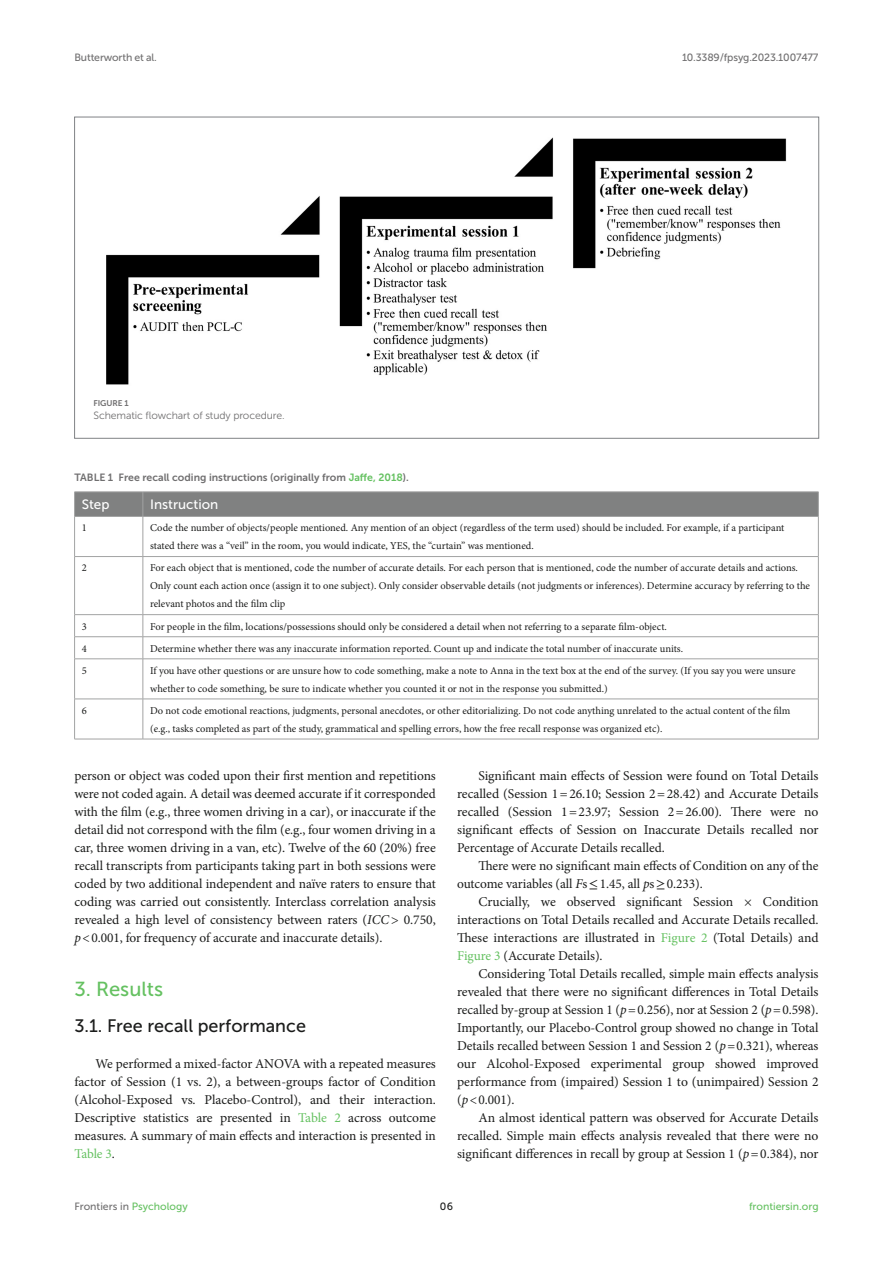
<style>
.page{position:relative;width:893px;height:1263px;background:#fff}
.page>*{position:absolute;margin:0;border:0;box-sizing:border-box;transform-origin:0 0}
.HEAD_1{font:20.25px "Museo Sans 500";color:#65c161}
.HEAD_2_after_HEAD_1{font:18px "Museo Sans 500";color:#1b1c1b}
.TEXT{font:13.5px/18px "Minion Pro";letter-spacing:-.005em;color:#1b1c1b;text-align:justify}
.TEXT_FLUSH{font:13.5px/18px "Minion Pro";letter-spacing:-.005em;color:#1b1c1b;text-align:justify}
.TB_CH{font:13.5px "Museo Sans 500";color:#fff}
.TB_TX{font:10.5px/18px "Minion Pro";color:#1b1c1b}
.t1{font:10.5px "Museo Sans 500";letter-spacing:-.015em;color:#706f70}
.TT{font:10.5px "Museo Sans 700";color:#706f70}
.FIG_LEG{font:10.5px "Museo Sans 300";letter-spacing:-.01em;color:#706f70}
.t2{font:10.5px "Museo Sans 500";color:#65c161}
.t3{font:10.5px "Museo Sans 500";color:#1b1c1b}
.FIG_HD{font:8.25px "Museo Sans 700";letter-spacing:-.01em;color:#706f70}
.s1{color:#65c161}
.s2{font-style:italic}
.s3{font-family:"STIX General"}
</style>
<div class="page">
<hr style="left:818px;top:557px;width:1px;height:57px;background:#a2a3a3">
<hr style="left:143px;top:614px;width:675px;height:1px;background:#a2a3a3">
<hr style="left:143px;top:636px;width:675px;height:1px;background:#a2a3a3">
<svg style="left:818px;top:615px;width:1px;height:44px"></svg>
<hr style="left:143px;top:658px;width:675px;height:1px;background:#a2a3a3">
<hr style="left:818px;top:659px;width:1px;height:40px;background:#a2a3a3">
<hr style="left:143px;top:699px;width:675px;height:1px;background:#a2a3a3">
<hr style="left:818px;top:699px;width:1px;height:40px;background:#a2a3a3">
<hr style="left:143px;top:739px;width:675px;height:1px;background:#a2a3a3">
<hr style="left:74px;top:557px;width:1px;height:57px;background:#a2a3a3">
<hr style="left:143px;top:557px;width:1px;height:57px;background:#a2a3a3">
<hr style="left:74px;top:614px;width:69px;height:1px;background:#a2a3a3">
<hr style="left:74px;top:636px;width:69px;height:1px;background:#a2a3a3">
<svg style="left:74px;top:615px;width:1px;height:43px"></svg>
<svg style="left:143px;top:615px;width:1px;height:44px"></svg>
<hr style="left:74px;top:658px;width:69px;height:1px;background:#a2a3a3">
<hr style="left:74px;top:659px;width:1px;height:40px;background:#a2a3a3">
<hr style="left:143px;top:659px;width:1px;height:40px;background:#a2a3a3">
<hr style="left:74px;top:699px;width:69px;height:1px;background:#a2a3a3">
<hr style="left:74px;top:699px;width:1px;height:40px;background:#a2a3a3">
<hr style="left:143px;top:699px;width:1px;height:40px;background:#a2a3a3">
<hr style="left:74px;top:739px;width:69px;height:1px;background:#a2a3a3">
<hr style="left:143px;top:516px;width:675px;height:1px;background:#a2a3a3">
<div style="left:74px;top:492px;width:745px;height:24px;background:#808181"></div>
<hr style="left:74px;top:516px;width:69px;height:1px;background:#a2a3a3">
<hr style="left:818px;top:517px;width:1px;height:39px;background:#a2a3a3">
<hr style="left:143px;top:556px;width:675px;height:1px;background:#a2a3a3">
<hr style="left:74px;top:517px;width:1px;height:39px;background:#a2a3a3">
<hr style="left:143px;top:517px;width:1px;height:39px;background:#a2a3a3">
<hr style="left:74px;top:556px;width:69px;height:1px;background:#a2a3a3">
<img style="left:106px;top:137px;width:681px;height:248px">
<p class="t1" style="left:74px;top:51px;width:84px">Butterworth et al.</p>
<p class="t1" style="left:682px;top:51px;width:138px">10.3389/fpsyg.2023.1007477</p>
<p class="FIG_HD" style="left:94px;top:398px;width:37px">FIGURE 1</p>
<p class="FIG_LEG" style="left:94px;top:410px;width:193px">Schematic flowchart of study procedure.</p>
<p class="TT" style="left:74px;top:472px;width:336px">TABLE 1 Free recall coding instructions (originally from <span class="s1">Jaffe, 2018</span>).</p>
<p class="TB_CH" style="left:82px;top:497px;width:29px">Step</p>
<p class="TB_CH" style="left:150px;top:497px;width:70px">Instruction</p>
<p class="TB_TX" style="left:82px;top:519px;width:7px">1</p>
<p class="TB_TX" style="left:150px;top:519px;width:636px">Code the number of objects/people mentioned. Any mention of an object (regardless of the term used) should be included. For example, if a participant stated there was a “veil” in the room, you would indicate, YES, the “curtain” was mentioned.</p>
<p class="TB_TX" style="left:82px;top:559px;width:7px">2</p>
<p class="TB_TX" style="left:150px;top:559px;width:661px">For each object that is mentioned, code the number of accurate details. For each person that is mentioned, code the number of accurate details and actions.<br>Only count each action once (assign it to one subject). Only consider observable details (not judgments or inferences). Determine accuracy by referring to the relevant photos and the film clip</p>
<p class="TB_TX" style="left:82px;top:617px;width:7px">3</p>
<p class="TB_TX" style="left:150px;top:617px;width:518px">For people in the film, locations/possessions should only be considered a detail when not referring to a separate film-object.</p>
<p class="TB_TX" style="left:82px;top:639px;width:7px">4</p>
<p class="TB_TX" style="left:150px;top:639px;width:535px">Determine whether there was any inaccurate information reported. Count up and indicate the total number of inaccurate units.</p>
<p class="TB_TX" style="left:82px;top:661px;width:7px">5</p>
<p class="TB_TX" style="left:150px;top:661px;width:647px">If you have other questions or are unsure how to code something, make a note to Anna in the text box at the end of the survey. (If you say you were unsure whether to code something, be sure to indicate whether you counted it or not in the response you submitted.)</p>
<p class="TB_TX" style="left:82px;top:701px;width:7px">6</p>
<p class="TB_TX" style="left:150px;top:701px;width:642px">Do not code emotional reactions, judgments, personal anecdotes, or other editorializing. Do not code anything unrelated to the actual content of the film (e.g., tasks completed as part of the study, grammatical and spelling errors, how the free recall response was organized etc).</p>
<p class="TEXT_FLUSH" style="left:74px;top:767px;width:363px">person or object was coded upon their first mention and repetitions were not coded again. A detail was deemed accurate if it corresponded with the film (e.g., three women driving in a car), or inaccurate if the detail did not correspond with the film (e.g., four women driving in a car, three women driving in a van, etc). Twelve of the 60 (20%) free recall transcripts from participants taking part in both sessions were coded by two additional independent and naïve raters to ensure that coding was carried out consistently. Interclass correlation analysis revealed a high level of consistency between raters (<span class="s2">ICC&gt;</span> 0.750, <span class="s2">p</span>&lt;0.001, for frequency of accurate and inaccurate details).</p>
<p class="HEAD_1" style="left:74px;top:978px;width:90px">3. Results</p>
<p class="HEAD_2_after_HEAD_1" style="left:74px;top:1016px;width:233px">3.1. Free recall performance</p>
<p class="TEXT_FLUSH" style="left:74px;top:1055px;width:363px;text-indent:21px">We performed a mixed-factor ANOVA with a repeated measures factor of Session (1 vs. 2), a between-groups factor of Condition (Alcohol-Exposed vs. Placebo-Control), and their interaction.<br>Descriptive statistics are presented in <span class="s1">Table 2</span> across outcome measures. A summary of main effects and interaction is presented in <span class="s1">Table 3</span>.</p>
<p class="TEXT" style="left:457px;top:767px;width:363px;text-indent:21px">Significant main effects of Session were found on Total Details recalled (Session 1=26.10; Session 2=28.42) and Accurate Details recalled (Session 1=23.97; Session 2=26.00). There were no significant effects of Session on Inaccurate Details recalled nor Percentage of Accurate Details recalled.</p>
<p class="TEXT" style="left:457px;top:857px;width:363px;text-indent:21px">There were no significant main effects of Condition on any of the outcome variables (all <span class="s2">F</span>s<span class="s3">≤</span>1.45, all <span class="s2">p</span>s<span class="s3">≥</span>0.233).</p>
<p class="TEXT" style="left:457px;top:893px;width:363px;text-indent:21px">Crucially, we observed significant Session × Condition interactions on Total Details recalled and Accurate Details recalled.<br>These interactions are illustrated in <span class="s1">Figure 2</span> (Total Details) and <span class="s1">Figure 3</span> (Accurate Details).</p>
<p class="TEXT" style="left:457px;top:965px;width:363px;text-indent:21px">Considering Total Details recalled, simple main effects analysis revealed that there were no significant differences in Total Details recalled by-group at Session 1 (<span class="s2">p</span>=0.256), nor at Session 2 (<span class="s2">p</span>=0.598).<br>Importantly, our Placebo-Control group showed no change in Total Details recalled between Session 1 and Session 2 (<span class="s2">p</span>=0.321), whereas our Alcohol-Exposed experimental group showed improved performance from (impaired) Session 1 to (unimpaired) Session 2 (<span class="s2">p</span>&lt;0.001).</p>
<p class="TEXT" style="left:457px;top:1109px;width:363px;text-indent:21px">An almost identical pattern was observed for Accurate Details recalled. Simple main effects analysis revealed that there were no significant differences in recall by group at Session 1 (<span class="s2">p</span>=0.384), nor</p>
<p class="t1" style="left:74px;top:1200px;width:115px">Frontiers in <span class="s1">Psychology</span></p>
<p class="t3" style="left:440px;top:1200px;width:15px">06</p>
<p class="t2" style="left:749px;top:1200px;width:71px">frontiersin.org</p>
</div>
